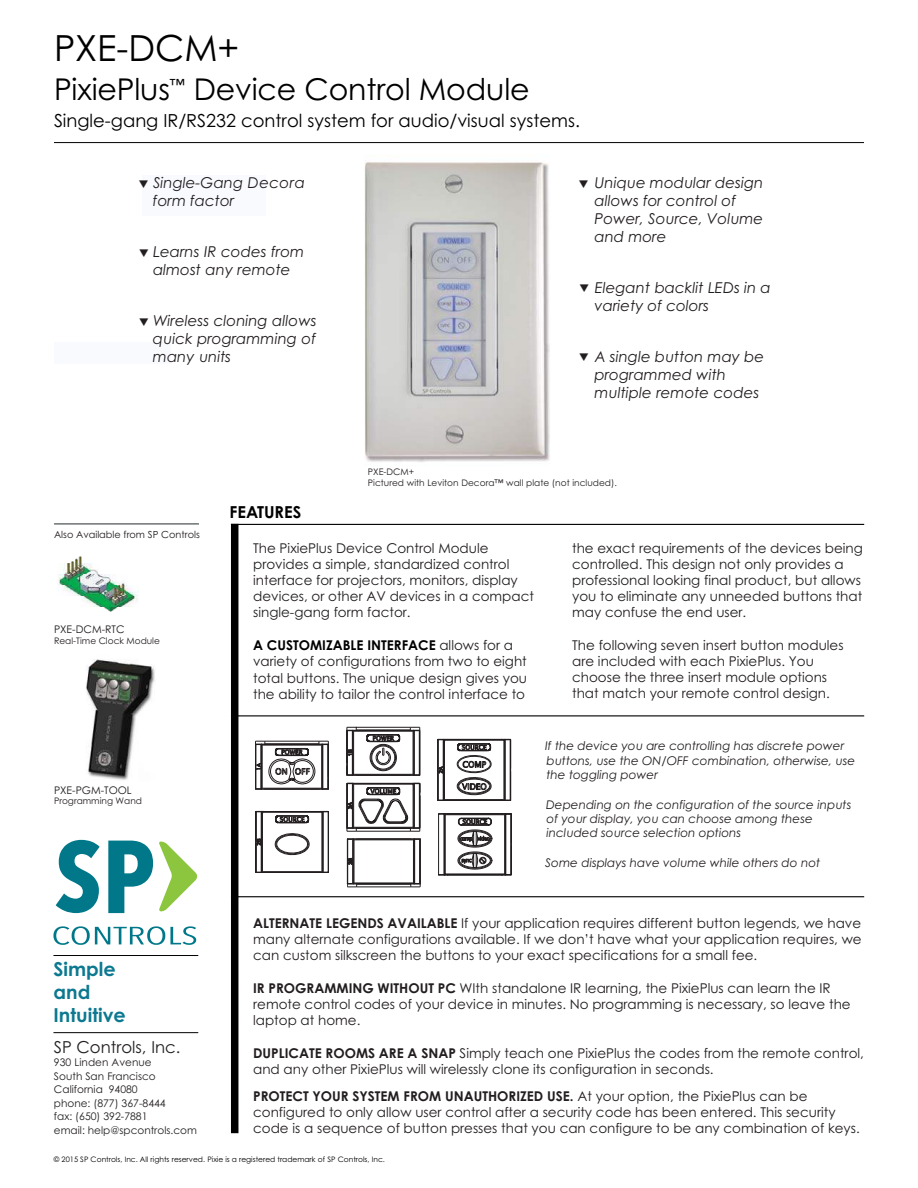
<style>
.page{position:relative;width:918px;height:1188px;background:#fff}
.page>*{position:absolute;margin:0;border:0;box-sizing:border-box;transform-origin:0 0}
.t1{font:36px "Century Gothic";color:#000}
.t2{font:30px "Century Gothic";letter-spacing:-.005em;color:#000}
.t3{font:700 19.2px/23.1px "Century Gothic";color:#0c7990}
.t4{font:18px "Century Gothic";color:#000}
.t5{font:16.5px "Century Gothic";color:#231f20}
.t6{font:700 16.5px "Century Gothic";color:#000}
.t7{font:italic 15px/18px "Century Gothic";color:#221d1f}
.t8{font:13.5px/16.2px "Century Gothic";color:#221d1f}
.t9{font:italic 12px/14.4px "Century Gothic";color:#221d1f}
.t10{font:10.5px/13.5px "Century Gothic";color:#231f20}
.t11{font:10.5px "Century Gothic";color:#221d1f}
.t12{font:9.75px "Century Gothic";color:#221d1f}
.t13{font:9px/10.8px "Century Gothic";color:#221d1f}
.t14{font:7.5px "Century Gothic";color:#000}
.s1{font-weight:700;color:#000}
.s2{font-weight:700}
</style>
<div class="page">
<svg style="left:255px;top:741px;width:74px;height:49px"></svg>
<hr style="left:354px;top:840px;width:59px;height:1px;background:#221d1f">
<hr style="left:354px;top:883px;width:60px;height:1px;background:#221d1f">
<hr style="left:357px;top:884px;width:54px;height:1px;background:#221d1f">
<hr style="left:357px;top:887px;width:54px;height:1px;background:#221d1f">
<hr style="left:357px;top:839px;width:54px;height:1px;background:#221d1f">
<svg style="left:410px;top:839px;width:11px;height:49px"></svg>
<svg style="left:347px;top:838px;width:11px;height:50px"></svg>
<svg style="left:346px;top:783px;width:75px;height:49px"></svg>
<hr style="left:262px;top:812px;width:60px;height:1px;background:#221d1f">
<hr style="left:262px;top:871px;width:60px;height:1px;background:#221d1f">
<svg style="left:275px;top:833px;width:35px;height:23px"></svg>
<svg style="left:275px;top:815px;width:34px;height:9px"></svg>
<hr style="left:265px;top:811px;width:54px;height:1px;background:#221d1f">
<hr style="left:265px;top:872px;width:54px;height:1px;background:#221d1f">
<svg style="left:319px;top:811px;width:10px;height:62px"></svg>
<svg style="left:255px;top:811px;width:11px;height:62px"></svg>
<hr style="left:444px;top:740px;width:60px;height:1px;background:#221d1f">
<hr style="left:444px;top:799px;width:60px;height:1px;background:#221d1f">
<hr style="left:444px;top:740px;width:1px;height:60px;background:#221d1f">
<hr style="left:443px;top:740px;width:1px;height:60px;background:#221d1f">
<svg style="left:439px;top:766px;width:4px;height:8px"></svg>
<svg style="left:457px;top:743px;width:35px;height:53px"></svg>
<hr style="left:447px;top:800px;width:54px;height:1px;background:#221d1f">
<hr style="left:447px;top:739px;width:54px;height:1px;background:#221d1f">
<svg style="left:501px;top:739px;width:11px;height:62px"></svg>
<hr style="left:438px;top:739px;width:1px;height:61px;background:#221d1f">
<svg style="left:437px;top:799px;width:11px;height:2px"></svg>
<svg style="left:437px;top:739px;width:11px;height:2px"></svg>
<svg style="left:346px;top:727px;width:75px;height:49px"></svg>
<svg style="left:438px;top:813px;width:74px;height:63px"></svg>
<img style="left:364px;top:162px;width:186px;height:300px">
<img style="left:86px;top:659px;width:69px;height:121px">
<img style="left:58px;top:553px;width:181px;height:65px">
<div style="left:231px;top:524px;width:7px;height:609px;background:#000"></div>
<hr style="left:231px;top:524px;width:633px;height:1px;background:#000">
<hr style="left:231px;top:715px;width:633px;height:1px;background:#000">
<hr style="left:231px;top:896px;width:633px;height:1px;background:#000">
<div style="left:54px;top:342px;width:116px;height:22px;background:#f8fafe"></div>
<div style="left:142px;top:175px;width:123px;height:40px;background:#f8fafe"></div>
<hr style="left:54px;top:524px;width:145px;height:1px;background:#262c2c">
<hr style="left:54px;top:142px;width:810px;height:1px;background:#000">
<hr style="left:53px;top:955px;width:145px;height:1px;background:#000">
<hr style="left:53px;top:1032px;width:145px;height:1px;background:#000">
<svg style="left:56px;top:840px;width:44px;height:73px"></svg>
<svg style="left:108px;top:840px;width:90px;height:73px"></svg>
<svg style="left:53px;top:926px;width:143px;height:19px"></svg>
<h1 class="t1" style="left:54px;top:34px;width:187px">PXE-DCM+</h1>
<h2 class="t2" style="left:54px;top:78px;width:477px">PixiePlus<sup>™</sup> Device Control Module</h2>
<h3 class="t4" style="left:54px;top:114px;width:527px">Single-gang IR/RS232 control system for audio/visual systems.</h3>
<p class="t7" style="left:153px;top:175px;width:154px">Single-Gang Decora form factor</p>
<p class="t7" style="left:153px;top:244px;width:153px">Learns IR codes from almost any remote</p>
<p class="t7" style="left:153px;top:313px;width:165px;text-align:justify">Wireless cloning allows quick programming of many units</p>
<p class="t7" style="left:595px;top:175px;width:170px">Unique modular design allows for control of<br>Power, Source, Volume and more</p>
<p class="t7" style="left:595px;top:280px;width:178px">Elegant backlit LEDs in a variety of colors</p>
<p class="t7" style="left:595px;top:349px;width:171px">A single button may be programmed with multiple remote codes</p>
<p class="t12" style="left:54px;top:531px;width:147px">Also Available from SP Controls</p>
<p class="t11" style="left:54px;top:626px;width:72px">PXE-DCM-RTC</p>
<p class="t13" style="left:54px;top:636px;width:107px">Real-Time Clock Module</p>
<p class="t11" style="left:54px;top:786px;width:79px">PXE-PGM-TOOL</p>
<p class="t13" style="left:54px;top:797px;width:90px">Programming Wand</p>
<h3 class="t3" style="left:54px;top:959px;width:74px">Simple and<br>Intuitive</h3>
<p class="t5" style="left:54px;top:1040px;width:128px">SP Controls, Inc.</p>
<p class="t10" style="left:54px;top:1057px;width:144px">930 Linden Avenue<br>South San Francisco<br>California 94080<br>phone: (877) 367-8444<br>fax: (650) 392-7881<br>email: help@spcontrols.com</p>
<p class="t13" style="left:368px;top:467px;width:250px">PXE-DCM+<br>Pictured with Leviton Decora™ wall plate (not included).</p>
<p class="t6" style="left:230px;top:505px;width:73px">FEATURES</p>
<p class="t8" style="left:253px;top:541px;width:282px">The PixiePlus Device Control Module provides a simple, standardized control interface for projectors, monitors, display devices, or other AV devices in a compact single-gang form factor.</p>
<p class="t8" style="left:253px;top:638px;width:275px"><span class="s1">A CUSTOMIZABLE INTERFACE</span> allows for a variety of configurations from two to eight total buttons. The unique design gives you the ability to tailor the control interface to</p>
<p class="t8" style="left:572px;top:541px;width:292px">the exact requirements of the devices being controlled. This design not only provides a professional looking final product, but allows you to eliminate any unneeded buttons that may confuse the end user.</p>
<p class="t8" style="left:572px;top:638px;width:273px">The following seven insert button modules are included with each PixiePlus. You choose the three insert module options that match your remote control design.</p>
<p class="t9" style="left:545px;top:740px;width:312px">If the device you are controlling has discrete power buttons, use the ON/OFF combination, otherwise, use the toggling power</p>
<p class="t9" style="left:546px;top:798px;width:307px">Depending on the configuration of the source inputs of your display, you can choose among these included source selection options</p>
<p class="t9" style="left:545px;top:856px;width:277px">Some displays have volume while others do not</p>
<p class="t8" style="left:253px;top:916px;width:610px;text-align:justify"><span class="s2">ALTERNATE LEGENDS AVAILABLE</span> If your application requires different button legends, we have many alternate configurations available. If we don’t have what your application requires, we can custom silkscreen the buttons to your exact specifications for a small fee.</p>
<p class="t8" style="left:253px;top:981px;width:599px"><span class="s2">IR PROGRAMMING WITHOUT PC</span> WIth standalone IR learning, the PixiePlus can learn the IR remote control codes of your device in minutes. No programming is necessary, so leave the laptop at home.</p>
<p class="t8" style="left:253px;top:1046px;width:612px"><span class="s2">DUPLICATE ROOMS ARE A SNAP</span> Simply teach one PixiePlus the codes from the remote control, and any other PixiePlus will wirelessly clone its configuration in seconds.</p>
<p class="t8" style="left:253px;top:1089px;width:608px"><span class="s2">PROTECT YOUR SYSTEM FROM UNAUTHORIZED USE.</span> At your option, the PixiePlus can be configured to only allow user control after a security code has been entered. This security code is a sequence of button presses that you can configure to be any combination of keys.</p>
<p class="t14" style="left:54px;top:1156px;width:333px">© 2015 SP Controls, Inc. All rights reserved. Pixie is a registered trademark of SP Controls, Inc.</p>
</div>
